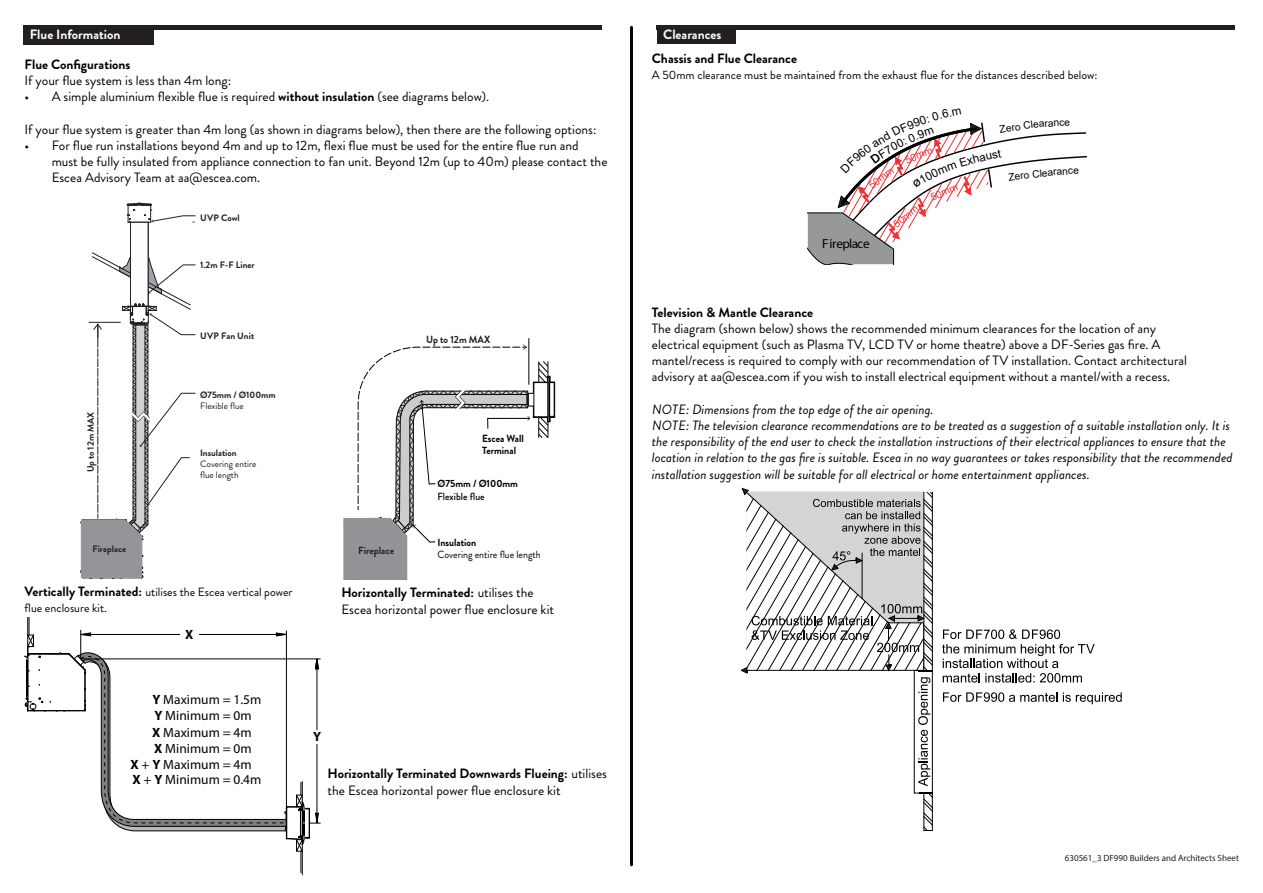
<style>
.page{position:relative;width:1263px;height:893px;background:#fff}
.page>*{position:absolute;margin:0;border:0;box-sizing:border-box;transform-origin:0 0}
.Paragraph{font:13.5px/16.2px "Brandon Grotesque";color:#000}
.Paragraph-2{font:italic 13.5px/16.2px "Brandon Grotesque";color:#000}
.Bold_Paragraph_Mod{font:13.5px/16.2px "Brandon Grotesque";color:#000}
.t1{font:13.5px/16.5px "Myriad Pro";color:#000}
.Bold_Paragraph_Mod-2{font:700 13.5px "Brandon Grotesque";color:#000}
.Paragraph-3{font:700 13.5px "Brandon Grotesque";color:#000}
.Section_Heading_no_n{font:700 13.5px "Brandon Grotesque";color:#fff}
.t2{font:700 13.5px "Myriad Pro";color:#000}
.t3{font:13.2px "Myriad Pro";letter-spacing:-.025em;color:#000}
.Paragraph-4{font:12px "Brandon Grotesque";color:#000}
.Bold_Paragraph_Mod-3{font:12px/16.2px "Brandon Grotesque";color:#000}
.t4{font:700 10.35px/12.5px "Brandon Grotesque";color:#000;scale:.95 1}
.t5{font:10.35px/12.5px "Brandon Grotesque";color:#000;scale:.95 1}
.t6{font:700 10.35px "Brandon Grotesque";color:#231f20;scale:.95 1}
.t7{font:700 9.3px/11.1px "Brandon Grotesque";color:#231f20}
.t8{font:9.3px/11.1px "Brandon Grotesque";color:#231f20}
.t9{font:9px "Myriad Pro";color:#231f20}
.s1{font-weight:700}
.s2{font-weight:400}
.s3{font-weight:700;font-size:13.5px}
.s4{font-weight:500}
</style>
<div class="page">
<hr style="left:630px;top:27px;width:3px;height:838px;background:#040503">
<div style="left:24px;top:25px;width:578px;height:5px;background:#231f20"></div>
<div style="left:24px;top:27px;width:130px;height:17px;background:#231f20"></div>
<hr style="left:528px;top:338px;width:1px;height:47px;background:#000">
<svg style="left:343px;top:344px;width:212px;height:236px"></svg>
<div style="left:657px;top:25px;width:578px;height:5px;background:#231f20"></div>
<div style="left:657px;top:27px;width:78px;height:17px;background:#231f20"></div>
<svg style="left:942px;top:629px;width:153px;height:54px"></svg>
<svg style="left:943px;top:692px;width:114px;height:10px"></svg>
<svg style="left:1063px;top:692px;width:59px;height:12px"></svg>
<svg style="left:741px;top:488px;width:192px;height:298px"></svg>
<svg style="left:919px;top:792px;width:14px;height:39px"></svg>
<svg style="left:81px;top:203px;width:114px;height:376px"></svg>
<svg style="left:25px;top:617px;width:296px;height:258px"></svg>
<svg style="left:808px;top:122px;width:279px;height:142px"></svg>
<p class="Section_Heading_no_n" style="left:30px;top:25px;width:92px">Flue Information</p>
<p class="Paragraph-3" style="left:25px;top:55px;width:107px">Flue Configurations</p>
<p class="Paragraph" style="left:25px;top:72px;width:208px">If your flue system is less than 4m long:</p>
<p class="Paragraph" style="left:25px;top:89px;width:466px">• A simple aluminium flexible flue is required <span class="s1">without insulation</span> (see diagrams below).</p>
<p class="Paragraph" style="left:25px;top:121px;width:573px">If your flue system is greater than 4m long (as shown in diagrams below), then there are the following options:</p>
<p class="Paragraph" style="left:52px;top:137px;width:557px;text-indent:-27px">• For flue run installations beyond 4m and up to 12m, flexi flue must be used for the entire flue run and must be fully insulated from appliance connection to fan unit. Beyond 12m (up to 40m) please contact the<br>Escea Advisory Team at aa@escea.com.</p>
<p class="t7" style="left:200px;top:213px;width:41px">UVP Cowl</p>
<p class="t7" style="left:200px;top:259px;width:56px">1.2m F-F Liner</p>
<p class="t7" style="left:200px;top:331px;width:56px">UVP Fan Unit</p>
<p class="t7" style="left:85px;top:472px;width:62px;rotate:-90deg">Up to 12m MAX</p>
<p class="t7" style="left:92px;top:543px;width:35px">Fireplace</p>
<p class="t7" style="left:200px;top:389px;width:77px">Ø75mm / Ø100mm<br><span class="s2">Flexible flue</span></p>
<p class="t8" style="left:200px;top:447px;width:58px"><span class="s1">Insulation<br></span>Covering entire flue length</p>
<p class="Bold_Paragraph_Mod-3" style="left:25px;top:584px;width:269px"><span class="s3">Vertically Terminated:</span> utilises the Escea vertical power flue enclosure kit.</p>
<p class="t2" style="left:185px;top:626px;width:10px">X</p>
<p class="t6" style="left:426px;top:332px;width:69px">Up to 12m MAX</p>
<p class="t4" style="left:482px;top:432px;width:45px">Escea Wall<br>Terminal</p>
<p class="t4" style="left:437px;top:478px;width:86px">Ø75mm / Ø100mm<br><span class="s4">Flexible flue</span></p>
<p class="t5" style="left:437px;top:536px;width:110px"><span class="s1">Insulation<br></span>Covering entire flue length</p>
<p class="t6" style="left:358px;top:543px;width:39px">Fireplace</p>
<p class="Bold_Paragraph_Mod-2" style="left:341px;top:583px;width:194px">Horizontally Terminated: <span class="s2">utilises the</span></p>
<p class="Bold_Paragraph_Mod" style="left:341px;top:601px;width:214px">Escea horizontal power flue enclosure kit</p>
<p class="t1" style="left:152px;top:691px;width:111px"><span class="s1">Y</span> Maximum = 1.5m<br><span class="s1">Y</span> Minimum = 0m<br><span class="s1">X</span> Maximum = 4m<br><span class="s1">X</span> Minimum = 0m</p>
<p class="t1" style="left:132px;top:771px;width:130px"><span class="s1">X</span> + <span class="s1">Y</span> Minimum = 0.4m</p>
<p class="t1" style="left:130px;top:756px;width:123px"><span class="s1">X</span> + <span class="s1">Y</span> Maximum = 4m</p>
<p class="t2" style="left:313px;top:728px;width:10px">Y</p>
<p class="Bold_Paragraph_Mod" style="left:328px;top:766px;width:281px"><span class="s1">Horizontally Terminated Downwards Flueing:</span> utilises the Escea horizontal power flue enclosure kit</p>
<p class="Section_Heading_no_n" style="left:663px;top:25px;width:60px">Clearances</p>
<p class="Paragraph-3" style="left:652px;top:49px;width:147px">Chassis and Flue Clearance</p>
<p class="Paragraph-4" style="left:652px;top:67px;width:447px">A 50mm clearance must be maintained from the exhaust flue for the distances described below:</p>
<p class="t3" style="left:822px;top:235px;width:49px">Fireplace</p>
<p class="Bold_Paragraph_Mod-2" style="left:652px;top:302px;width:163px">Television &amp; Mantle Clearance</p>
<p class="Paragraph" style="left:652px;top:320px;width:506px">The diagram (shown below) shows the recommended minimum clearances for the location of any</p>
<p class="Paragraph" style="left:652px;top:336px;width:510px">electrical equipment (such as Plasma TV, LCD TV or home theatre) above a DF-Series gas fire. A</p>
<p class="Paragraph" style="left:652px;top:353px;width:537px">mantel/recess is required to comply with our recommendation of TV installation. Contact architectural</p>
<p class="Paragraph" style="left:652px;top:369px;width:520px">advisory at aa@escea.com if you wish to install electrical equipment without a mantel/with a recess.</p>
<p class="Paragraph-2" style="left:652px;top:401px;width:283px">NOTE: Dimensions from the top edge of the air opening.</p>
<p class="Paragraph-2" style="left:652px;top:417px;width:582px">NOTE: The television clearance recommendations are to be treated as a suggestion of a suitable installation only. It is the responsibility of the end user to check the installation instructions of their electrical appliances to ensure that the location in relation to the gas fire is suitable. Escea in no way guarantees or takes responsibility that the recommended installation suggestion will be suitable for all electrical or home entertainment appliances.</p>
<p class="t9" style="left:1065px;top:853px;width:176px">630561_3 DF990 Builders and Architects Sheet</p>
</div>
